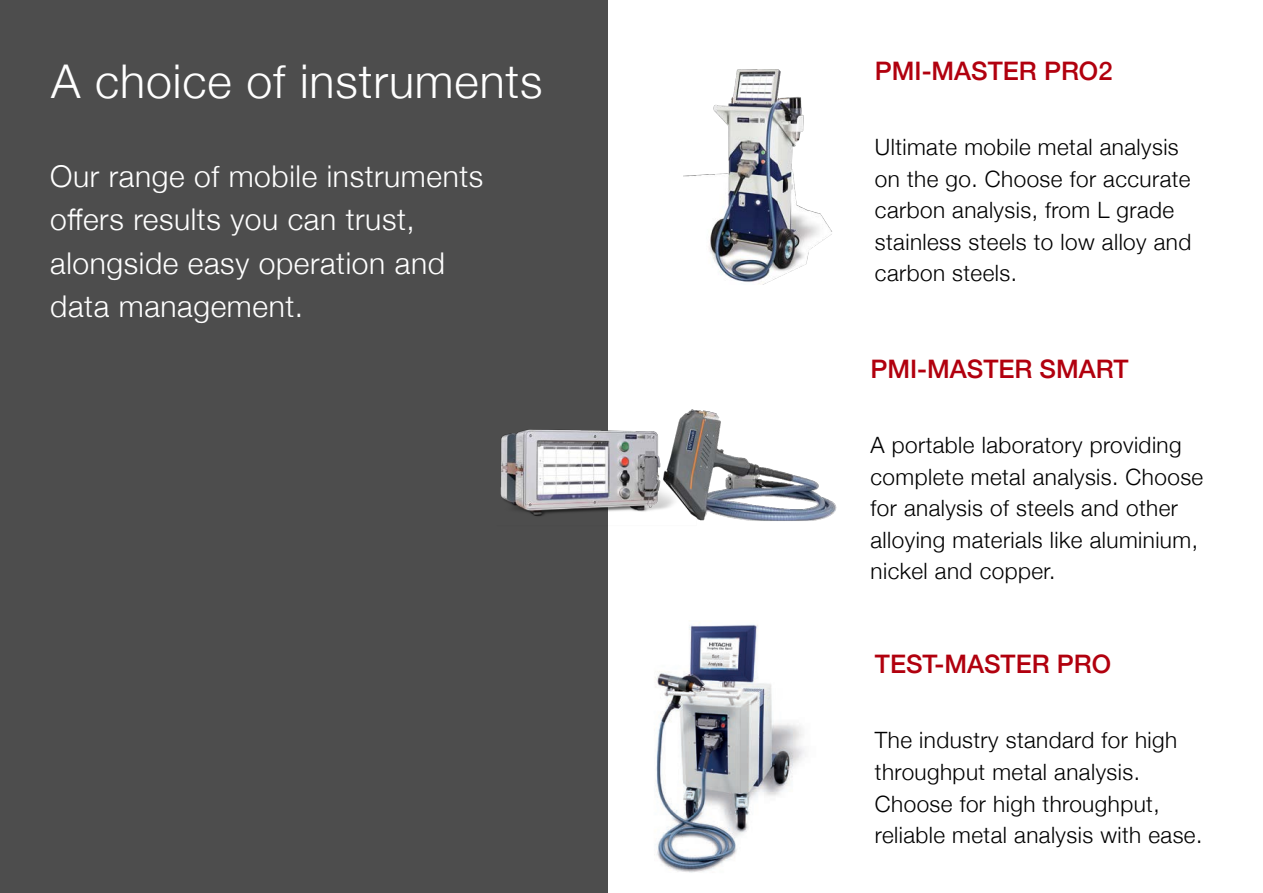
<style>
.page{position:relative;width:1263px;height:893px;background:#fff}
.page>*{position:absolute;margin:0;border:0;box-sizing:border-box;transform-origin:0 0}
.t1{font:300 46.5px "Helvetica Neue";letter-spacing:.02em;color:#fff}
.t2{font:300 30px/43.5px "Helvetica Neue";letter-spacing:.02em;color:#fff}
.t3{font:500 25.5px "Helvetica Neue";color:#b1000e}
.t4{font:300 22.5px/31.5px "Helvetica Neue";letter-spacing:.02em;color:#000}
</style>
<div class="page">
<div style="left:0;top:0;width:607px;height:893px;background:#4d4d4d"></div>
<img style="left:654px;top:622px;width:151px;height:251px">
<img style="left:684px;top:69px;width:148px;height:215px">
<img style="left:500px;top:396px;width:337px;height:136px">
<p class="t1" style="left:51px;top:44px;width:493px">A choice of instruments</p>
<p class="t2" style="left:50px;top:152px;width:435px">Our range of mobile instruments offers results you can trust, alongside easy operation and data management.</p>
<p class="t3" style="left:875px;top:51px;width:239px">PMI-MASTER PRO2</p>
<p class="t4" style="left:875px;top:130px;width:318px">Ultimate mobile metal analysis on the go. Choose for accurate carbon analysis, from L grade stainless steels to low alloy and carbon steels.</p>
<p class="t3" style="left:870px;top:349px;width:259px">PMI-MASTER SMART</p>
<p class="t4" style="left:870px;top:428px;width:334px">A portable laboratory providing complete metal analysis. Choose for analysis of steels and other alloying materials like aluminium, nickel and copper.</p>
<p class="t3" style="left:875px;top:644px;width:238px">TEST-MASTER PRO</p>
<p class="t4" style="left:875px;top:723px;width:329px">The industry standard for high throughput metal analysis.<br>Choose for high throughput, reliable metal analysis with ease.</p>
</div>
